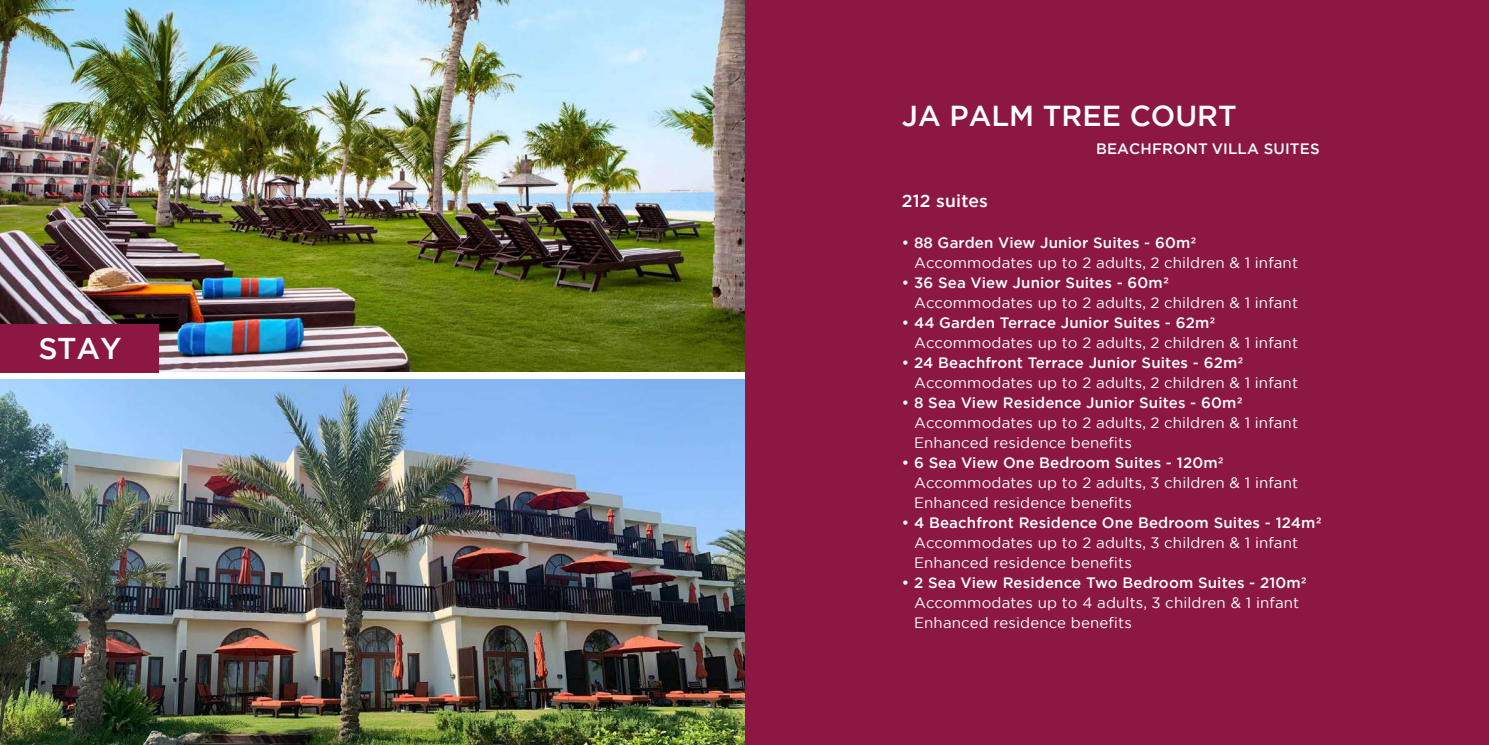
<style>
.page{position:relative;width:1489px;height:745px;background:#fff}
.page>*{position:absolute;margin:0;border:0;box-sizing:border-box;transform-origin:0 0}
.t1{font:500 30px "Gotham";color:#fff}
.t2{font:500 28.75px "Gotham";color:#fff}
.t3{font:500 17.5px "Gotham";letter-spacing:.01em;color:#fff}
.t4{font:15px/20px "Gotham";letter-spacing:.01em;color:#fff}
.t5{font:500 15px "Gotham";letter-spacing:.01em;color:#fff}
</style>
<div class="page">
<div style="left:744px;top:0;width:744px;height:744px;background:#8c1742"></div>
<img style="left:0;top:0;width:744px;height:744px">
<div style="left:0;top:372px;width:744px;height:7px;background:#fff"></div>
<div style="left:0;top:324px;width:158px;height:48px;background:#8c1742"></div>
<h1 class="t1" style="left:38px;top:329px;width:85px">STAY</h1>
<h2 class="t2" style="left:901px;top:97px;width:336px">JA PALM TREE COURT</h2>
<p class="t5" style="left:1096px;top:138px;width:225px">BEACHFRONT VILLA SUITES</p>
<p class="t3" style="left:901px;top:189px;width:88px">212 suites</p>
<p class="t5" style="left:901px;top:232px;width:296px">• 88 Garden View Junior Suites - 60m2</p>
<p class="t4" style="left:914px;top:252px;width:385px">Accommodates up to 2 adults 2, children &amp; 1 infant</p>
<p class="t5" style="left:901px;top:272px;width:269px">• 36 Sea View Junior Suites - 60m2</p>
<p class="t4" style="left:914px;top:292px;width:385px">Accommodates up to 2 adults 2, children &amp; 1 infant</p>
<p class="t5" style="left:901px;top:312px;width:315px">• 44 Garden Terrace Junior Suites - 62m2</p>
<p class="t4" style="left:914px;top:332px;width:385px">Accommodates up to 2 adults 2, children &amp; 1 infant</p>
<p class="t5" style="left:901px;top:352px;width:343px">• 24 Beachfront Terrace Junior Suites - 62m2</p>
<p class="t4" style="left:914px;top:372px;width:385px">Accommodates up to 2 adults 2, children &amp; 1 infant</p>
<p class="t5" style="left:901px;top:392px;width:342px">• 8 Sea View Residence Junior Suites - 60m2</p>
<p class="t4" style="left:914px;top:412px;width:385px">Accommodates up to 2 adults 2, children &amp; 1 infant<br>Enhanced residence benefits</p>
<p class="t5" style="left:901px;top:452px;width:323px">• 6 Sea View One Bedroom Suites - 120m2</p>
<p class="t4" style="left:914px;top:472px;width:386px">Accommodates up to 2 adults 3, children &amp; 1 infant<br>Enhanced residence benefits</p>
<p class="t5" style="left:901px;top:512px;width:421px">• 4 Beachfront Residence One Bedroom Suites - 124m2</p>
<p class="t4" style="left:914px;top:532px;width:386px">Accommodates up to 2 adults 3, children &amp; 1 infant<br>Enhanced residence benefits</p>
<p class="t5" style="left:901px;top:572px;width:406px">• 2 Sea View Residence Two Bedroom Suites - 210m2</p>
<p class="t4" style="left:914px;top:592px;width:387px">Accommodates up to 4 adults 3, children &amp; 1 infant<br>Enhanced residence benefits</p>
</div>
